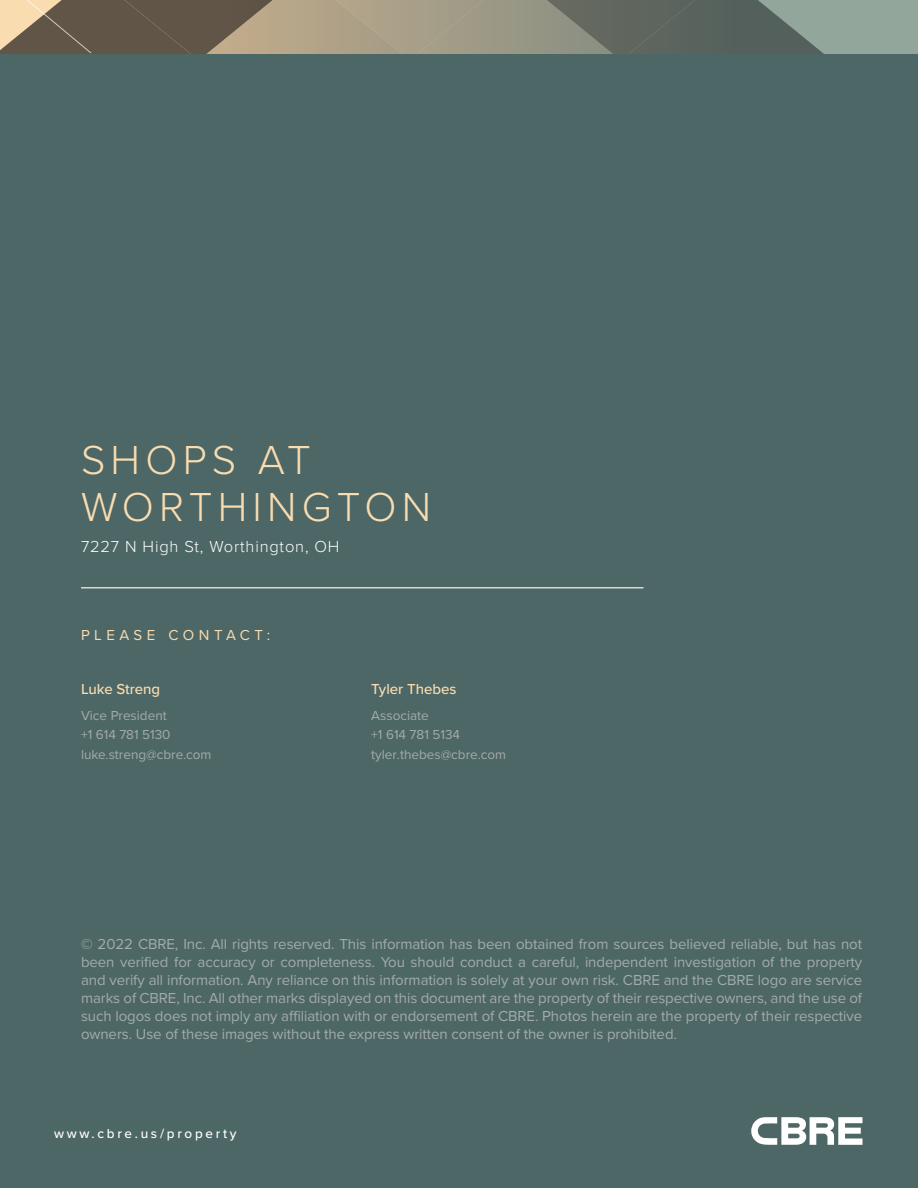
<style>
.page{position:relative;width:918px;height:1188px;background:#fff}
.page>*{position:absolute;margin:0;border:0;box-sizing:border-box;transform-origin:0 0}
.t1{font:300 42px "Proxima Nova";letter-spacing:.125em;color:#f9dcb0}
.t2{font:300 16.5px "Proxima Nova";letter-spacing:.05em;color:#fff}
.t3{font:15px/18px "Proxima Nova";letter-spacing:-.005em;color:#a3abab;text-align:justify}
.t4{font:15px "Proxima Nova";letter-spacing:.3em;color:#f9dcb0}
.Broker_Contact_Info{font:500 15px "Proxima Nova";color:#f9dcb0}
.Broker_Name{font:500 15px "Proxima Nova";color:#f9dcb0}
.Broker_Contact_Info-2{font:13.5px/19.5px "Proxima Nova";color:#a3abab}
.t5{font:500 13.5px "Proxima Nova";letter-spacing:.2em;color:#fff}
</style>
<div class="page">
<div style="left:0;top:43px;width:918px;height:1145px;background:#4d6766"></div>
<hr style="left:81px;top:587px;width:563px;height:1px;background:#fff">
<div style="left:0;top:0;width:918px;height:54px;background:#92a69b"></div>
<svg style="left:0;top:0;width:824px;height:54px;background:#837f6e"></svg>
<svg style="left:751px;top:1117px;width:111px;height:28px"></svg>
<p class="t1" style="left:81px;top:429px;width:231px">SHOPS AT</p>
<p class="t1" style="left:81px;top:476px;width:352px">WORTHINGTON</p>
<p class="t2" style="left:81px;top:535px;width:260px">7227 N High St, Worthington, OH</p>
<p class="t4" style="left:81px;top:623px;width:191px">PLEASE CONTACT:</p>
<p class="Broker_Name" style="left:81px;top:677px;width:81px">Luke Streng</p>
<p class="Broker_Contact_Info-2" style="left:81px;top:705px;width:87px">Vice President</p>
<p class="Broker_Contact_Info-2" style="left:81px;top:725px;width:91px">+1 614 781 5130</p>
<p class="Broker_Contact_Info-2" style="left:81px;top:744px;width:132px">luke.streng@cbre.com</p>
<p class="Broker_Contact_Info" style="left:371px;top:677px;width:87px">Tyler Thebes</p>
<p class="Broker_Contact_Info-2" style="left:371px;top:705px;width:136px">Associate<br>+1 614 781 5134 tyler.thebes@cbre.com</p>
<p class="t3" style="left:81px;top:934px;width:783px">© 2022 CBRE, Inc. All rights reserved. This information has been obtained from sources believed reliable, but has not been verified for accuracy or completeness. You should conduct a careful, independent investigation of the property and verify all information. Any reliance on this information is solely at your own risk. CBRE and the CBRE logo are service marks of CBRE, Inc. All other marks displayed on this document are the property of their respective owners, and the use of such logos does not imply any affiliation with or endorsement of CBRE. Photos herein are the property of their respective owners. Use of these images without the express written consent of the owner is prohibited.</p>
<p class="t5" style="left:54px;top:1124px;width:184px">www.cbre.us/property</p>
</div>
